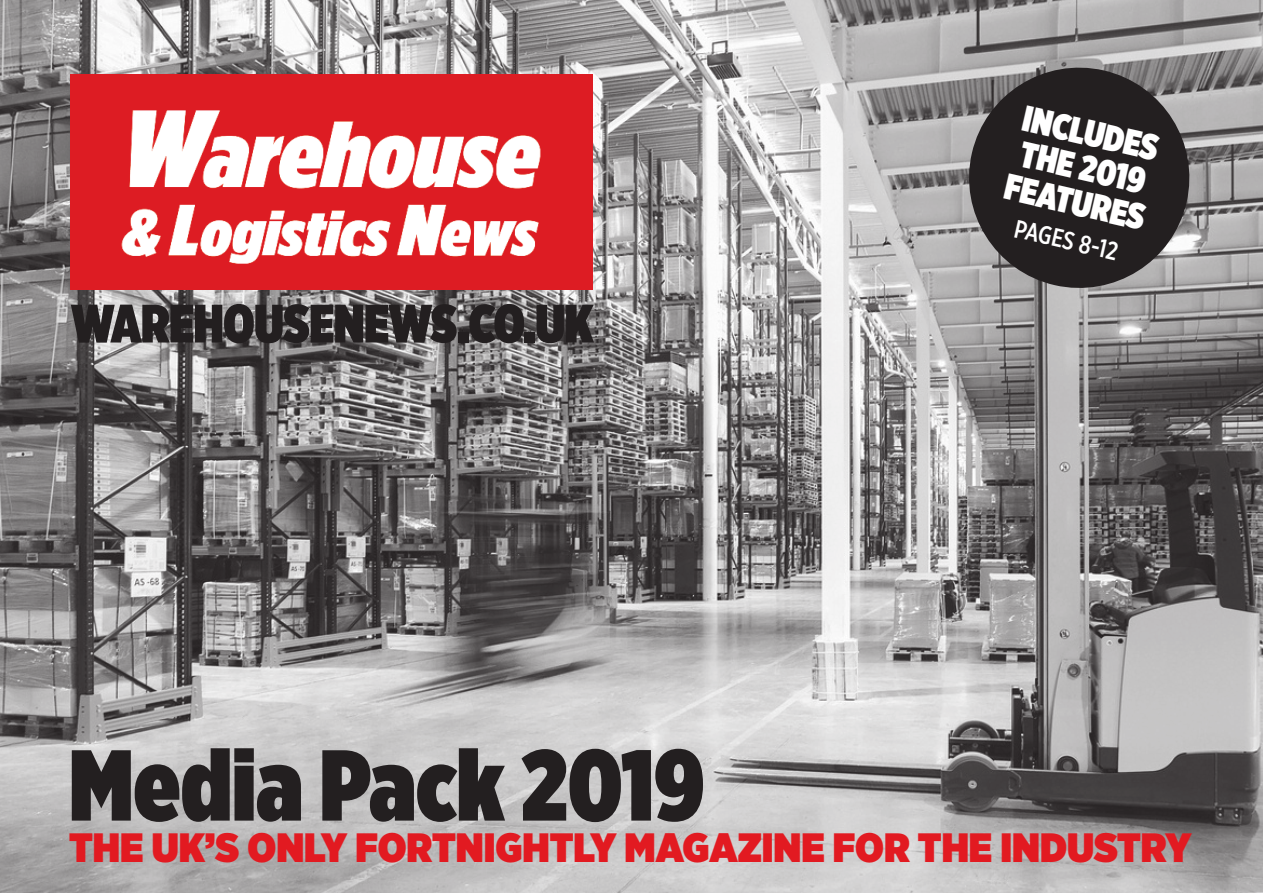
<style>
.page{position:relative;width:1263px;height:893px;background:#fff}
.page>*{position:absolute;margin:0;border:0;box-sizing:border-box;transform-origin:0 0}
.t1{font:900 100.5px "Gotham X Narrow";color:#231f20}
.t2{font:900 54px "Gotham X Narrow";letter-spacing:-.01em;color:#231f20}
.t3{font:900 40.95px "Gotham Narrow";color:#e21a21}
.t4{font:900 36.45px/70.5px "Gotham X Narrow";color:#fff}
.t5{font:500 25.5px "Gotham X Narrow";color:#fff}
</style>
<div class="page">
<img style="left:0;top:0;width:1263px;height:893px">
<img style="left:70px;top:75px;width:522px;height:214px">
<svg style="left:958px;top:57px;width:242px;height:242px;background:#4f4c4d"></svg>
<h2 class="t2" style="left:71px;top:305px;width:524px">WAREHOUSENEWS.CO.UK</h2>
<h1 class="t1" style="left:69px;top:750px;width:637px">Media Pack 2019</h1>
<p class="t4" style="left:1028px;top:85px;width:145px;rotate:13deg">INCLUDES<br>FEATURES</p>
<p class="t4" style="left:1028px;top:121px;width:129px;rotate:13deg">THE 2019</p>
<p class="t5" style="left:1017px;top:219px;width:107px;rotate:13deg">PAGES 8-12</p>
<p class="t3" style="left:69px;top:834px;width:1124px">THE UK’S ONLY FORTNIGHTLY MAGAZINE FOR THE INDUSTRY</p>
</div>
